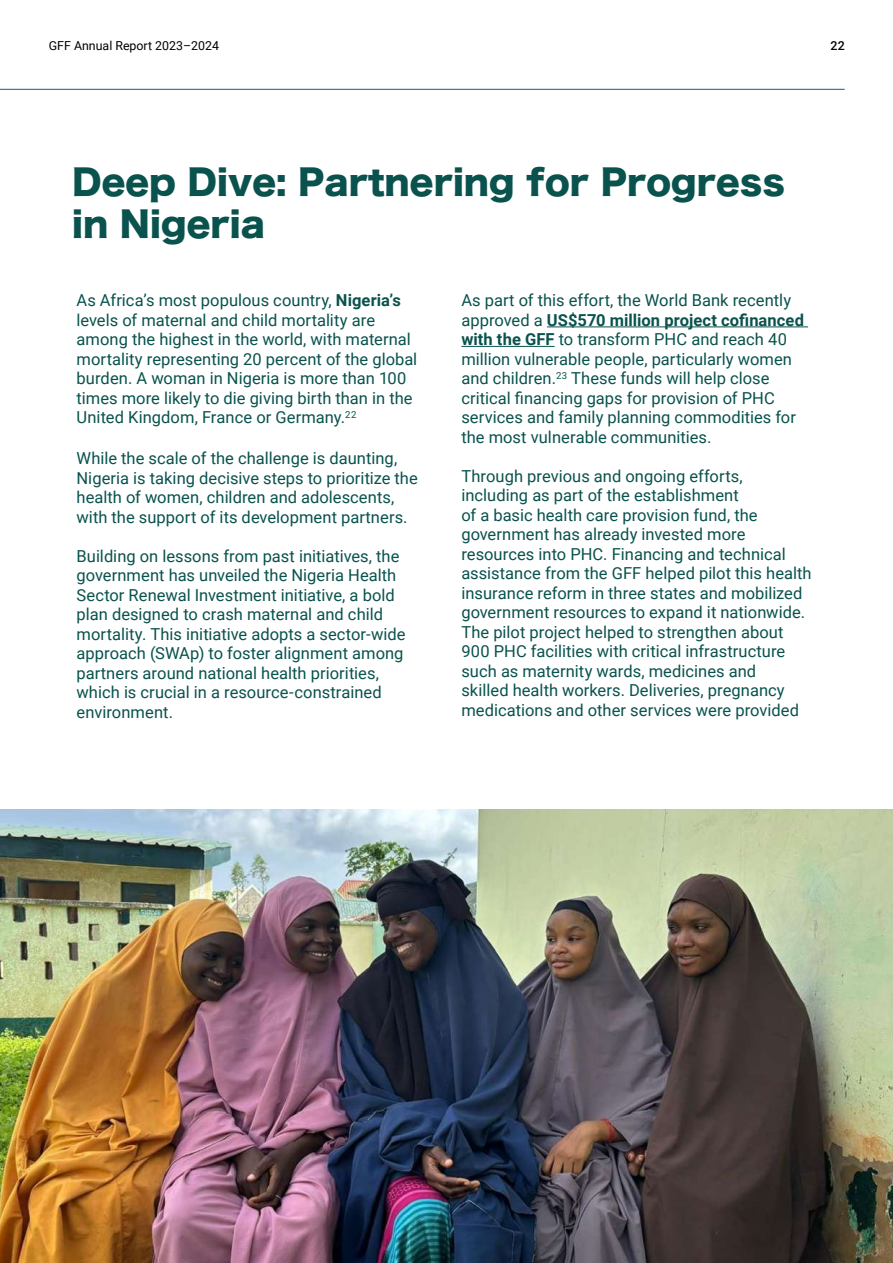
<style>
.page{position:relative;width:893px;height:1263px;background:#fff}
.page>*{position:absolute;margin:0;border:0;box-sizing:border-box;transform-origin:0 0}
.t1{font:34.5px/41.4px "Hira Kaku Std W8";color:#09524d}
.t2{font:16.5px/19.5px "Roboto";color:#09524d}
.t3{font:12.3px "Roboto";color:#000}
.t4{font:500 12.3px "Roboto";color:#000}
.s1{font-weight:700}
</style>
<div class="page">
<hr style="left:547px;top:326px;width:261px;height:1px;background:#09524d">
<hr style="left:461px;top:346px;width:94px;height:1px;background:#09524d">
<img style="left:0;top:809px;width:893px;height:454px">
<hr style="left:0;top:89px;width:845px;height:1px;background:#21558a">
<p class="t3" style="left:49px;top:37px;width:172px">GFF Annual Report 2023–2024</p>
<p class="t4" style="left:831px;top:37px;width:16px">22</p>
<h1 class="t1" style="left:72px;top:163px;width:714px">Deep Dive: Partnering for Progress in Nigeria</h1>
<p class="t2" style="left:77px;top:290px;width:342px">As Africa’s most populous country, <span class="s1">Nigeria’s </span>levels of maternal and child mortality are among the highest in the world, with maternal mortality representing 20 percent of the global burden. A woman in Nigeria is more than 100 times more likely to die giving birth than in the United Kingdom, France or Germany.<sup>22</sup></p>
<p class="t2" style="left:77px;top:448px;width:343px">While the scale of the challenge is daunting, Nigeria is taking decisive steps to prioritize the health of women, children and adolescents, with the support of its development partners.</p>
<p class="t2" style="left:77px;top:545px;width:330px">Building on lessons from past initiatives, the government has unveiled the Nigeria Health Sector Renewal Investment initiative, a bold plan designed to crash maternal and child mortality. This initiative adopts a sector-wide approach (SWAp) to foster alignment among partners around national health priorities, which is crucial in a resource-constrained environment.</p>
<p class="t2" style="left:461px;top:290px;width:344px">As part of this effort, the World Bank recently approved a <span class="s1">US$570 million project cofinanced with the GFF</span> to transform PHC and reach 40 million vulnerable people, particularly women and children.<sup>23</sup> These funds will help close critical financing gaps for provision of PHC services and family planning commodities for the most vulnerable communities.</p>
<p class="t2" style="left:461px;top:465px;width:352px">Through previous and ongoing efforts, including as part of the establishment<br>of a basic health care provision fund, the government has already invested more resources into PHC. Financing and technical assistance from the GFF helped pilot this health insurance reform in three states and mobilized government resources to expand it nationwide.<br>The pilot project helped to strengthen about 900 PHC facilities with critical infrastructure such as maternity wards, medicines and<br>skilled health workers. Deliveries, pregnancy medications and other services were provided</p>
</div>
